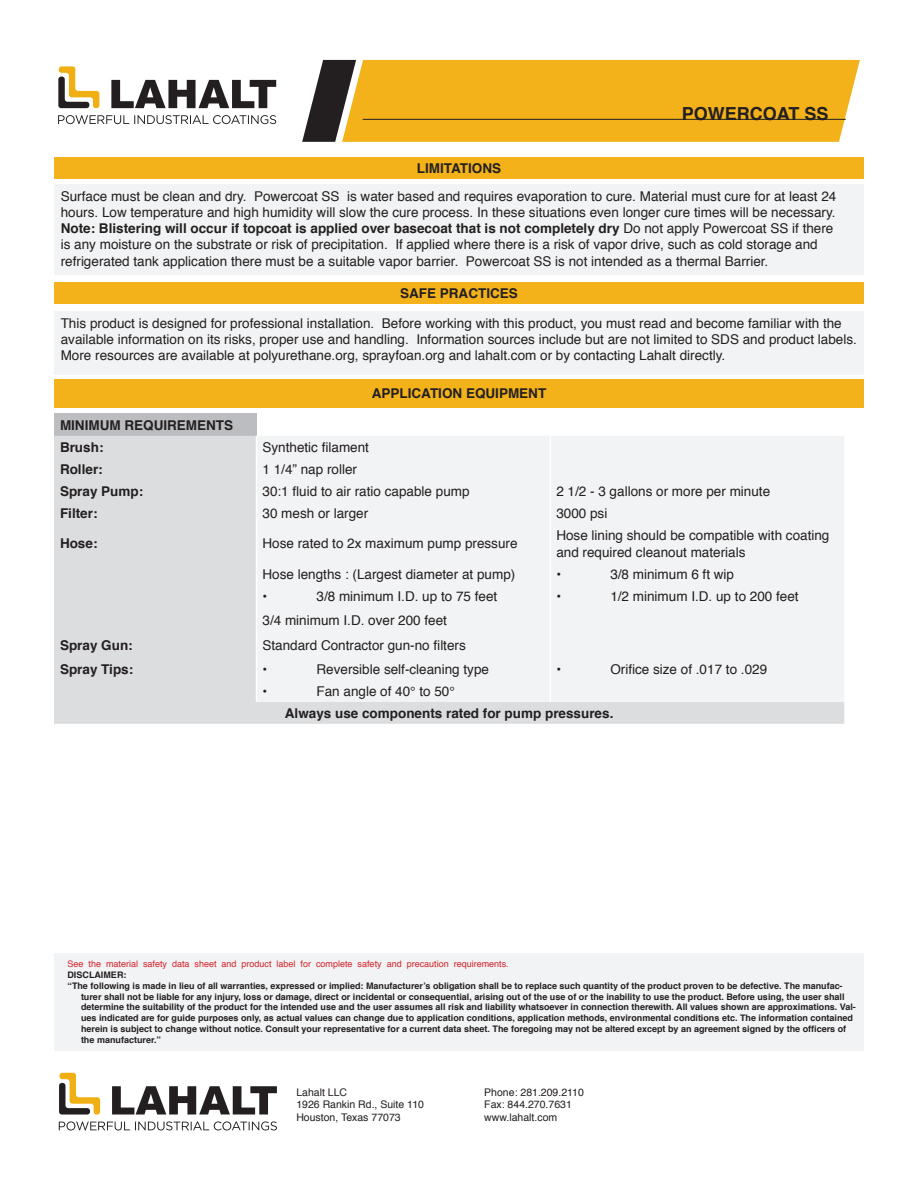
<style>
.page{position:relative;width:918px;height:1188px;background:#fff}
.page>*{position:absolute;margin:0;border:0;box-sizing:border-box;transform-origin:0 0}
.t1{font:700 18px "Helvetica";color:#231f20}
.t2{font:13.5px/16.2px "Helvetica";color:#231f20}
.t3{font:700 13.5px "Helvetica";color:#231f20}
.t4{font:10.5px/12.6px "Helvetica";color:#231f20}
.t5{font:700 9px/10.8px "Helvetica";color:#231f20}
.t6{font:9px "Helvetica";color:#d1232a}
.s1{font-weight:700}
</style>
<div class="page">
<svg style="left:302px;top:60px;width:558px;height:82px;background:#e5ab25"></svg>
<svg style="left:58px;top:66px;width:41px;height:42px"></svg>
<svg style="left:111px;top:80px;width:165px;height:28px"></svg>
<svg style="left:58px;top:115px;width:218px;height:9px"></svg>
<svg style="left:59px;top:1073px;width:41px;height:42px"></svg>
<svg style="left:112px;top:1086px;width:165px;height:29px"></svg>
<svg style="left:59px;top:1121px;width:218px;height:9px"></svg>
<div style="left:54px;top:379px;width:810px;height:28px;background:#f3b219"></div>
<div style="left:54px;top:414px;width:202px;height:22px;background:#bcbdc0"></div>
<div style="left:54px;top:436px;width:790px;height:288px;background:#dcdddf"></div>
<div style="left:257px;top:436px;width:587px;height:266px;background:#f2f3f4"></div>
<svg style="left:256px;top:436px;width:1px;height:88px"></svg>
<svg style="left:550px;top:436px;width:1px;height:88px"></svg>
<hr style="left:256px;top:524px;width:1px;height:39px;background:#fff">
<hr style="left:550px;top:524px;width:1px;height:39px;background:#fff">
<svg style="left:256px;top:563px;width:1px;height:139px"></svg>
<svg style="left:550px;top:563px;width:1px;height:139px"></svg>
<div style="left:54px;top:954px;width:810px;height:97px;background:#f2f3f4"></div>
<div style="left:54px;top:157px;width:810px;height:22px;background:#f3b219"></div>
<div style="left:54px;top:282px;width:810px;height:22px;background:#f3b219"></div>
<div style="left:54px;top:184px;width:810px;height:90px;background:#f2f3f4"></div>
<div style="left:54px;top:311px;width:810px;height:64px;background:#f2f3f4"></div>
<p class="t3" style="left:417px;top:157px;width:86px">LIMITATIONS</p>
<p class="t1" style="left:682px;top:99px;width:148px">POWERCOAT SS</p>
<p class="t2" style="left:61px;top:188px;width:777px">Surface must be clean and dry. Powercoat SS is water based and requires evaporation to cure. Material must cure for at least 24 hours. Low temperature and high humidity will slow the cure process. In these situations even longer cure times will be necessary.<br><span class="s1">Note: Blistering will occur if topcoat is applied over basecoat that is not completely dry</span> Do not apply Powercoat SS if there is any moisture on the substrate or risk of precipitation. If applied where there is a risk of vapor drive, such as cold storage and refrigerated tank application there must be a suitable vapor barrier. Powercoat SS is not intended as a thermal Barrier.</p>
<p class="t3" style="left:400px;top:282px;width:119px">SAFE PRACTICES</p>
<p class="t2" style="left:61px;top:315px;width:798px">This product is designed for professional installation. Before working with this product, you must read and become familiar with the available information on its risks, proper use and handling. Information sources include but are not limited to SDS and product labels.<br>More resources are available at polyurethane.org, sprayfoan.org and lahalt.com or by contacting Lahalt directly.</p>
<p class="t3" style="left:372px;top:383px;width:176px">APPLICATION EQUIPMENT</p>
<p class="t3" style="left:60px;top:414px;width:175px">MINIMUM REQUIREMENTS</p>
<p class="t3" style="left:60px;top:436px;width:45px">Brush:</p>
<p class="t2" style="left:262px;top:439px;width:108px">Synthetic filament</p>
<p class="t3" style="left:60px;top:458px;width:44px">Roller:</p>
<p class="t2" style="left:262px;top:462px;width:96px">1 1/4” nap roller</p>
<p class="t3" style="left:60px;top:480px;width:85px">Spray Pump:</p>
<p class="t2" style="left:262px;top:484px;width:209px">30:1 fluid to air ratio capable pump</p>
<p class="t2" style="left:556px;top:484px;width:215px">2 1/2 - 3 gallons or more per minute</p>
<p class="t3" style="left:60px;top:503px;width:39px">Filter:</p>
<p class="t2" style="left:262px;top:506px;width:107px">30 mesh or larger</p>
<p class="t2" style="left:556px;top:506px;width:53px">3000 psi</p>
<p class="t3" style="left:60px;top:533px;width:39px">Hose:</p>
<p class="t2" style="left:262px;top:536px;width:257px">Hose rated to 2x maximum pump pressure</p>
<p class="t2" style="left:556px;top:528px;width:275px">Hose lining should be compatible with coating and required cleanout materials</p>
<p class="t2" style="left:262px;top:566px;width:254px">Hose lengths : (Largest diameter at pump)</p>
<p class="t2" style="left:556px;top:566px;width:6px">•</p>
<p class="t2" style="left:610px;top:566px;width:125px">3/8 minimum 6 ft wip</p>
<p class="t2" style="left:262px;top:588px;width:6px">•</p>
<p class="t2" style="left:316px;top:588px;width:182px">3/8 minimum I.D. up to 75 feet</p>
<p class="t2" style="left:556px;top:588px;width:6px">•</p>
<p class="t2" style="left:610px;top:588px;width:190px">1/2 minimum I.D. up to 200 feet</p>
<p class="t2" style="left:262px;top:612px;width:186px">3/4 minimum I.D. over 200 feet</p>
<p class="t3" style="left:60px;top:634px;width:74px">Spray Gun:</p>
<p class="t2" style="left:262px;top:638px;width:205px">Standard Contractor gun-no filters</p>
<p class="t3" style="left:60px;top:658px;width:75px">Spray Tips:</p>
<p class="t2" style="left:262px;top:661px;width:6px">•</p>
<p class="t2" style="left:316px;top:661px;width:174px">Reversible self-cleaning type</p>
<p class="t2" style="left:556px;top:661px;width:6px">•</p>
<p class="t2" style="left:610px;top:661px;width:158px">Orifice size of .017 to .029</p>
<p class="t2" style="left:262px;top:683px;width:6px">•</p>
<p class="t2" style="left:316px;top:683px;width:140px">Fan angle of 40° to 50°</p>
<p class="t3" style="left:285px;top:702px;width:330px">Always use components rated for pump pressures.</p>
<p class="t6" style="left:68px;top:957px;width:443px">See the material safety data sheet and product label for complete safety and precaution requirements.</p>
<p class="t5" style="left:68px;top:969px;width:60px">DISCLAIMER:</p>
<p class="t5" style="left:81px;top:980px;width:776px;text-indent:-14px">“The following is made in lieu of all warranties, expressed or implied: Manufacturer’s obligation shall be to replace such quantity of the product proven to be defective. The manufac&shy;turer shall not be liable for any injury, loss or damage, direct or incidental or consequential, arising out of the use of or the inability to use the product. Before using, the user shall determine the suitability of the product for the intended use and the user assumes all risk and liability whatsoever in connection therewith. All values shown are approximations. Val&shy;ues indicated are for guide purposes only, as actual values can change due to application conditions, application methods, environmental conditions etc. The information contained herein is subject to change without notice. Consult your representative for a current data sheet. The foregoing may not be altered except by an agreement signed by the officers of the manufacturer.”</p>
<p class="t4" style="left:296px;top:1086px;width:129px">Lahalt LLC<br>1926 Rankin Rd., Suite 110<br>Houston, Texas 77073</p>
<p class="t4" style="left:484px;top:1086px;width:101px">Phone: 281.209.2110<br>Fax: 844.270.7631 www.lahalt.com</p>
</div>
